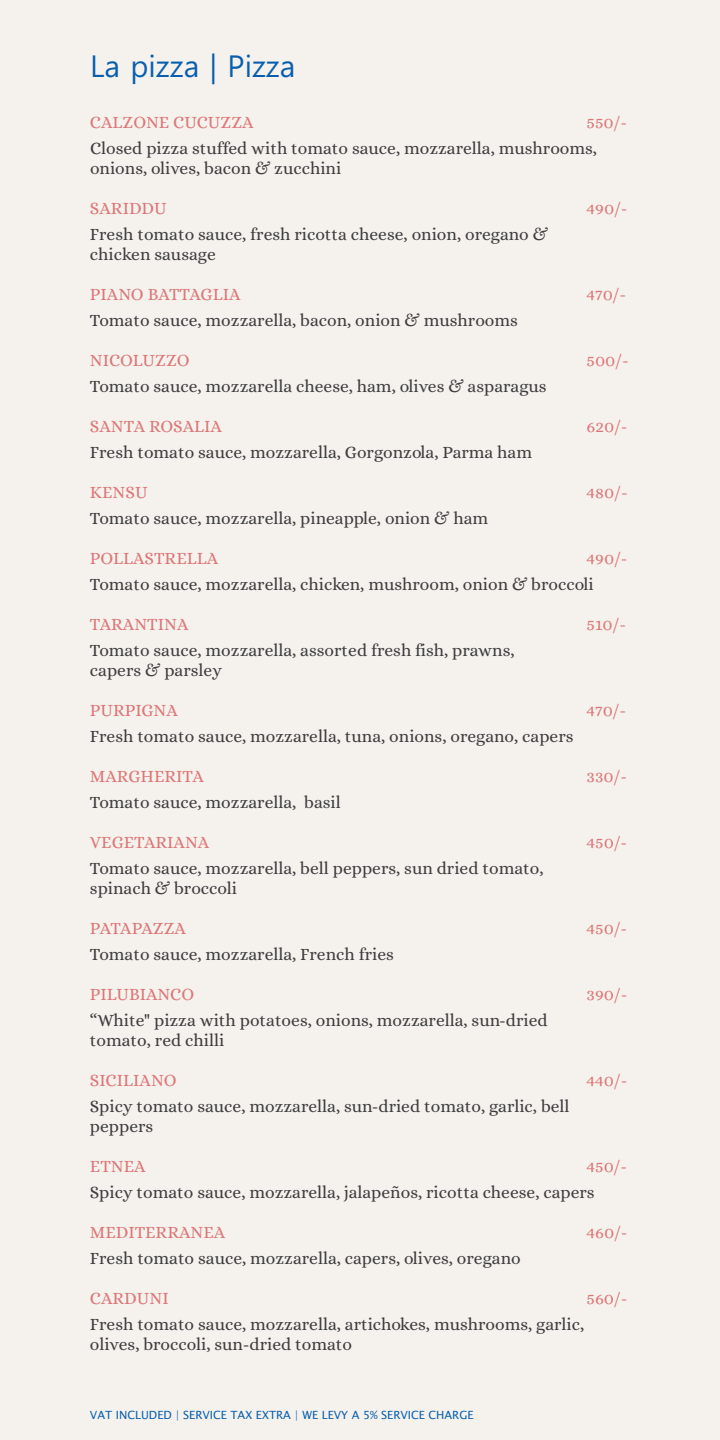
<style>
.page{position:relative;width:720px;height:1440px;background:#f5f2ee}
.page>*{position:absolute;margin:0;border:0;box-sizing:border-box;transform-origin:0 0}
.t1{font:30px "Malgun Gothic";color:#075ead}
.t2{font:17.5px/20px "Alice";color:#3e3e3f}
.t3{font:17.5px "Alice";color:#d77}
.t4{font:17.5px "Alice";letter-spacing:-.02em;color:#d77}
.t5{font:11.25px "Lucida Sans Unicode";color:#075ead}
</style>
<div class="page">
<h1 class="t1" style="left:90px;top:53px;width:207px">La pizza | Pizza</h1>
<p class="t3" style="left:90px;top:112px;width:165px">CALZONE CUCUZZA</p>
<p class="t3" style="left:587px;top:112px;width:42px">550/-</p>
<p class="t2" style="left:90px;top:138px;width:509px">Closed pizza stuffed with tomato sauce, mozzarella, mushrooms, onions, olives, bacon &amp; zucchini</p>
<p class="t3" style="left:90px;top:198px;width:78px">SARIDDU</p>
<p class="t3" style="left:587px;top:198px;width:43px">490/-</p>
<p class="t2" style="left:90px;top:224px;width:460px">Fresh tomato sauce, fresh ricotta cheese, onion, oregano &amp; chicken sausage</p>
<p class="t3" style="left:90px;top:284px;width:152px">PIANO BATTAGLIA</p>
<p class="t3" style="left:587px;top:284px;width:41px">470/-</p>
<p class="t2" style="left:90px;top:310px;width:429px">Tomato sauce, mozzarella, bacon, onion &amp; mushrooms</p>
<p class="t3" style="left:90px;top:350px;width:101px">NICOLUZZO</p>
<p class="t3" style="left:587px;top:350px;width:44px">500/-</p>
<p class="t2" style="left:90px;top:376px;width:458px">Tomato sauce, mozzarella cheese, ham, olives &amp; asparagus</p>
<p class="t3" style="left:90px;top:416px;width:134px">SANTA ROSALIA</p>
<p class="t3" style="left:587px;top:416px;width:43px">620/-</p>
<p class="t2" style="left:90px;top:442px;width:444px">Fresh tomato sauce, mozzarella, Gorgonzola, Parma ham</p>
<p class="t3" style="left:90px;top:482px;width:59px">KENSU</p>
<p class="t3" style="left:587px;top:482px;width:43px">480/-</p>
<p class="t2" style="left:90px;top:508px;width:400px">Tomato sauce, mozzarella, pineapple, onion &amp; ham</p>
<p class="t3" style="left:90px;top:548px;width:130px">POLLASTRELLA</p>
<p class="t3" style="left:587px;top:548px;width:43px">490/-</p>
<p class="t2" style="left:90px;top:574px;width:505px">Tomato sauce, mozzarella, chicken, mushroom, onion &amp; broccoli</p>
<p class="t3" style="left:90px;top:614px;width:100px">TARANTINA</p>
<p class="t3" style="left:587px;top:614px;width:41px">510/-</p>
<p class="t2" style="left:90px;top:640px;width:426px">Tomato sauce, mozzarella, assorted fresh fish, prawns, capers &amp; parsley</p>
<p class="t3" style="left:90px;top:700px;width:89px">PURPIGNA</p>
<p class="t3" style="left:587px;top:700px;width:41px">470/-</p>
<p class="t2" style="left:90px;top:726px;width:485px">Fresh tomato sauce, mozzarella, tuna, onions, oregano, capers</p>
<p class="t3" style="left:90px;top:766px;width:115px">MARGHERITA</p>
<p class="t3" style="left:587px;top:766px;width:42px">330/-</p>
<p class="t2" style="left:90px;top:792px;width:252px">Tomato sauce, mozzarella, basil</p>
<p class="t3" style="left:90px;top:832px;width:121px">VEGETARIANA</p>
<p class="t3" style="left:587px;top:832px;width:42px">450/-</p>
<p class="t2" style="left:90px;top:858px;width:455px">Tomato sauce, mozzarella, bell peppers, sun dried tomato, spinach &amp; broccoli</p>
<p class="t4" style="left:90px;top:918px;width:98px">PATAPAZZA</p>
<p class="t3" style="left:587px;top:918px;width:42px">450/-</p>
<p class="t2" style="left:90px;top:944px;width:305px">Tomato sauce, mozzarella, French fries</p>
<p class="t3" style="left:90px;top:984px;width:106px">PILUBIANCO</p>
<p class="t3" style="left:587px;top:984px;width:42px">390/-</p>
<p class="t2" style="left:90px;top:1010px;width:459px">“White" pizza with potatoes, onions, mozzarella, sun-dried tomato, red chilli</p>
<p class="t3" style="left:90px;top:1070px;width:88px">SICILIANO</p>
<p class="t3" style="left:587px;top:1070px;width:42px">440/-</p>
<p class="t2" style="left:90px;top:1096px;width:481px">Spicy tomato sauce, mozzarella, sun-dried tomato, garlic, bell peppers</p>
<p class="t3" style="left:90px;top:1156px;width:57px">ETNEA</p>
<p class="t3" style="left:587px;top:1156px;width:42px">450/-</p>
<p class="t2" style="left:90px;top:1182px;width:506px">Spicy tomato sauce, mozzarella, jalapeños, ricotta cheese, capers</p>
<p class="t3" style="left:90px;top:1222px;width:137px">MEDITERRANEA</p>
<p class="t3" style="left:587px;top:1222px;width:43px">460/-</p>
<p class="t2" style="left:90px;top:1248px;width:432px">Fresh tomato sauce, mozzarella, capers, olives, oregano</p>
<p class="t3" style="left:90px;top:1288px;width:80px">CARDUNI</p>
<p class="t3" style="left:587px;top:1288px;width:42px">560/-</p>
<p class="t2" style="left:90px;top:1314px;width:496px">Fresh tomato sauce, mozzarella, artichokes, mushrooms, garlic, olives, broccoli, sun-dried tomato</p>
<p class="t5" style="left:90px;top:1410px;width:385px">VAT INCLUDED | SERVICE TAX EXTRA | WE LEVY A 5% SERVICE CHARGE</p>
</div>
